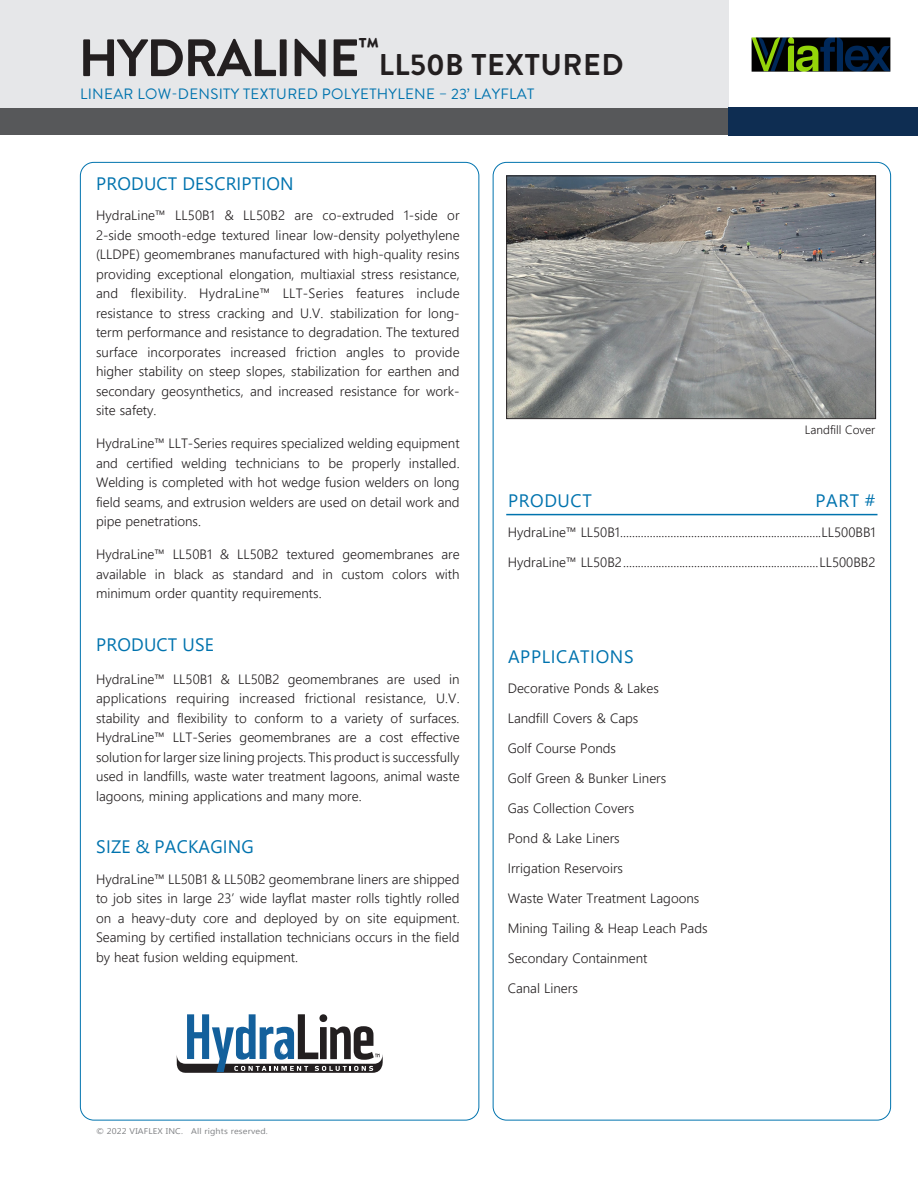
<style>
.page{position:relative;width:918px;height:1188px;background:#fff}
.page>*{position:absolute;margin:0;border:0;box-sizing:border-box;transform-origin:0 0}
.t1{font:700 52.5px "Brandon Grotesque";letter-spacing:-.03em;color:#231f20}
.t2{font:700 30px "Brandon Grotesque";letter-spacing:.02em;color:#231f20}
.t3{font:18px "Segoe UI";letter-spacing:.01em;color:#0073ae}
.t4{font:18px "Segoe UI";letter-spacing:.035em;color:#0073ae}
.t5{font:15px "Brandon Grotesque";letter-spacing:.02em;color:#0073ae}
.t6{font:300 13.5px/19.5px "Segoe UI";color:#231f20;text-align:justify}
.t7{font:300 12px "Segoe UI";color:#231f20}
.t8{font:8.25px "Segoe UI";letter-spacing:.02em;color:#808285;scale:1.09 1}
</style>
<div class="page">
<div style="left:0;top:0;width:729px;height:108px;background:#e6e7e9"></div>
<hr style="left:506px;top:514px;width:372px;height:1px;background:#0073ae">
<div style="left:0;top:108px;width:729px;height:27px;background:#57585a"></div>
<img style="left:508px;top:178px;width:366px;height:239px">
<div style="left:506px;top:176px;width:370px;height:243px;border:1px solid #231f20"></div>
<svg style="left:177px;top:1014px;width:206px;height:59px"></svg>
<img style="left:751px;top:37px;width:140px;height:35px">
<div style="left:728px;top:108px;width:189px;height:27px;background:#0e2d52"></div>
<p class="t1" style="left:78px;top:21px;width:302px">HYDRALINE<sup>™</sup></p>
<p class="t2" style="left:379px;top:44px;width:246px">LL50B TEXTURED</p>
<p class="t5" style="left:80px;top:84px;width:456px">LINEAR LOW-DENSITY TEXTURED POLYETHYLENE – 23’ LAYFLAT</p>
<p class="t3" style="left:96px;top:167px;width:199px">PRODUCT DESCRIPTION</p>
<p class="t6" style="left:96px;top:205px;width:365px">HydraLine™ LL50B1 &amp; LL50B2 are co-extruded 1-side or 2-side smooth-edge textured linear low-density polyethylene (LLDPE) geomembranes manufactured with high-quality resins providing exceptional elongation, multiaxial stress resistance, and flexibility. HydraLine™ LLT-Series features include resistance to stress cracking and U.V. stabilization for long&shy;term performance and resistance to degradation. The textured surface incorporates increased friction angles to provide higher stability on steep slopes, stabilization for earthen and secondary geosynthetics, and increased resistance for work&shy;site safety.</p>
<p class="t6" style="left:96px;top:432px;width:365px">HydraLine™ LLT-Series requires specialized welding equipment and certified welding technicians to be properly installed.<br>Welding is completed with hot wedge fusion welders on long field seams, and extrusion welders are used on detail work and pipe penetrations.</p>
<p class="t6" style="left:96px;top:543px;width:365px">HydraLine™ LL50B1 &amp; LL50B2 textured geomembranes are available in black as standard and in custom colors with minimum order quantity requirements.</p>
<p class="t3" style="left:96px;top:628px;width:119px">PRODUCT USE</p>
<p class="t6" style="left:96px;top:668px;width:365px">HydraLine™ LL50B1 &amp; LL50B2 geomembranes are used in applications requiring increased frictional resistance, U.V. stability and flexibility to conform to a variety of surfaces.<br>HydraLine™ LLT-Series geomembranes are a cost effective solution for larger size lining projects. This product is successfully used in landfills, waste water treatment lagoons, animal waste lagoons, mining applications and many more.</p>
<p class="t3" style="left:96px;top:830px;width:159px">SIZE &amp; PACKAGING</p>
<p class="t6" style="left:96px;top:868px;width:365px">HydraLine™ LL50B1 &amp; LL50B2 geomembrane liners are shipped to job sites in large 23’ wide layflat master rolls tightly rolled on a heavy-duty core and deployed by on site equipment.<br>Seaming by certified installation technicians occurs in the field by heat fusion welding equipment.</p>
<p class="t7" style="left:805px;top:419px;width:72px">Landfill Cover</p>
<p class="t4" style="left:508px;top:483px;width:85px">PRODUCT</p>
<p class="t3" style="left:815px;top:483px;width:62px">PART #</p>
<p class="t6" style="left:508px;top:521px;width:369px">HydraLine™ LL50B1....................................................................LL500BB1</p>
<p class="t6" style="left:508px;top:551px;width:369px">HydraLine™ LL50B2..................................................................LL500BB2</p>
<p class="t4" style="left:508px;top:639px;width:127px">APPLICATIONS</p>
<p class="t6" style="left:508px;top:677px;width:153px">Decorative Ponds &amp; Lakes</p>
<p class="t6" style="left:508px;top:707px;width:132px">Landfill Covers &amp; Caps</p>
<p class="t6" style="left:508px;top:737px;width:110px">Golf Course Ponds</p>
<p class="t6" style="left:508px;top:767px;width:160px">Golf Green &amp; Bunker Liners</p>
<p class="t6" style="left:508px;top:797px;width:128px">Gas Collection Covers</p>
<p class="t6" style="left:508px;top:827px;width:114px">Pond &amp; Lake Liners</p>
<p class="t6" style="left:508px;top:857px;width:117px">Irrigation Reservoirs</p>
<p class="t6" style="left:508px;top:887px;width:193px">Waste Water Treatment Lagoons</p>
<p class="t6" style="left:508px;top:917px;width:201px">Mining Tailing &amp; Heap Leach Pads</p>
<p class="t6" style="left:508px;top:947px;width:141px">Secondary Containment</p>
<p class="t6" style="left:508px;top:977px;width:72px">Canal Liners</p>
<p class="t8" style="left:96px;top:1125px;width:159px">© 2022 VIAFLEX INC. All rights reserved.</p>
</div>
